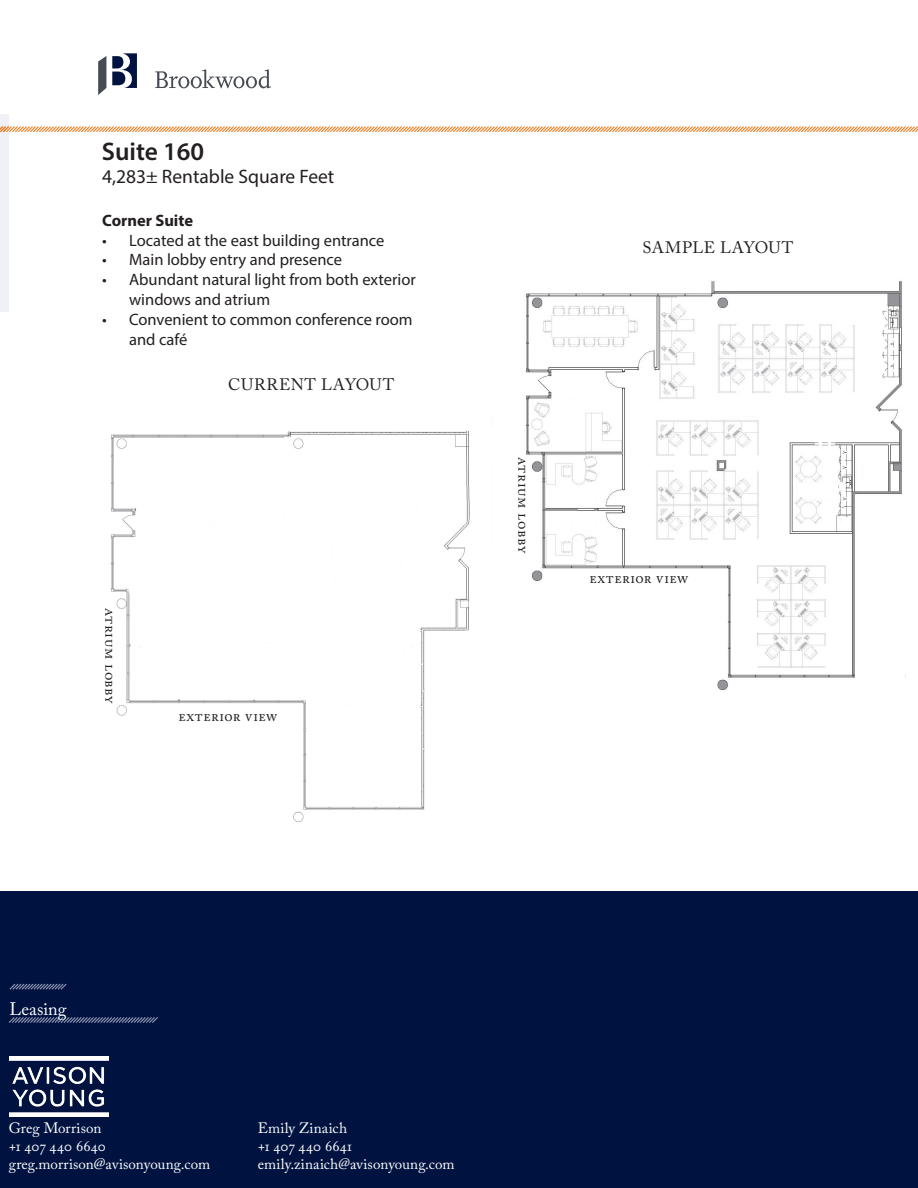
<style>
.page{position:relative;width:918px;height:1188px;background:#fff}
.page>*{position:absolute;margin:0;border:0;box-sizing:border-box;transform-origin:0 0}
.t1{font:600 25.5px "Myriad Pro";color:#231f20}
.t2{font:19.5px "Myriad Pro";color:#231f20}
.Section_heads_with_rope_rule{font:18px "Adobe Caslon Pro";color:#fff}
.t3{font:16.5px/19.8px "Myriad Pro";color:#231f20}
.Featured_specs{font:16.5px "Adobe Caslon Pro";letter-spacing:.03em;color:#231f20}
.t4{font:700 16.5px "Myriad Pro";color:#231f20}
.Featured_specs-2{font:15.3px "Adobe Caslon Pro";letter-spacing:.035em;color:#231f20}
.Broker_contact_info{font:15px "Adobe Caslon Pro";color:#fff}
.Featured_specs-3{font:14.85px "Adobe Caslon Pro";letter-spacing:.03em;color:#231f20}
</style>
<div class="page">
<div style="left:0;top:114px;width:9px;height:198px;background:#eff1f7"></div>
<svg style="left:155px;top:69px;width:116px;height:19px"></svg>
<svg style="left:112px;top:53px;width:25px;height:35px"></svg>
<svg style="left:98px;top:56px;width:8px;height:39px"></svg>
<svg style="left:0;top:126px;width:918px;height:7px"></svg>
<div style="left:0;top:891px;width:918px;height:297px;background:#001340"></div>
<svg style="left:8px;top:1017px;width:150px;height:6px"></svg>
<img style="left:10px;top:1056px;width:99px;height:61px">
<svg style="left:9px;top:983px;width:58px;height:7px"></svg>
<img style="left:111px;top:430px;width:359px;height:392px">
<img style="left:526px;top:280px;width:380px;height:410px">
<div style="left:425px;top:631px;width:66px;height:187px;background:#fff"></div>
<div style="left:855px;top:663px;width:50px;height:37px;background:#fff"></div>
<div style="left:250px;top:611px;width:11px;height:14px;background:#fff"></div>
<p class="t1" style="left:102px;top:135px;width:104px">Suite 160</p>
<p class="t2" style="left:102px;top:164px;width:234px">4,283± Rentable Square Feet</p>
<p class="t4" style="left:102px;top:209px;width:93px">Corner Suite</p>
<p class="t3" style="left:102px;top:230px;width:284px">• Located at the east building entrance</p>
<p class="t3" style="left:102px;top:250px;width:241px">• Main lobby entry and presence</p>
<p class="t3" style="left:129px;top:269px;width:288px;text-indent:-27px">• Abundant natural light from both exterior windows and atrium</p>
<p class="t3" style="left:129px;top:309px;width:285px;text-indent:-27px">• Convenient to common conference room and café</p>
<p class="Featured_specs" style="left:228px;top:374px;width:168px">CURRENT LAYOUT</p>
<p class="Featured_specs-3" style="left:119px;top:608px;width:97px;rotate:90deg">atrium lobby</p>
<p class="Featured_specs-2" style="left:178px;top:707px;width:100px">exterior view</p>
<p class="Featured_specs" style="left:642px;top:238px;width:153px">SAMPLE LAYOUT</p>
<p class="Featured_specs-3" style="left:532px;top:457px;width:97px;rotate:90deg">atrium lobby</p>
<p class="Featured_specs-2" style="left:589px;top:569px;width:100px">exterior view</p>
<p class="Section_heads_with_rope_rule" style="left:9px;top:998px;width:59px">Leasing</p>
<p class="Broker_contact_info" style="left:9px;top:1119px;width:94px">Greg Morrison</p>
<p class="Broker_contact_info" style="left:9px;top:1137px;width:99px">+1 407 440 6640</p>
<p class="Broker_contact_info" style="left:9px;top:1155px;width:203px">greg.morrison@avisonyoung.com</p>
<p class="Broker_contact_info" style="left:258px;top:1119px;width:91px">Emily Zinaich</p>
<p class="Broker_contact_info" style="left:258px;top:1137px;width:96px">+1 407 440 6641</p>
<p class="Broker_contact_info" style="left:258px;top:1155px;width:199px">emily.zinaich@avisonyoung.com</p>
</div>
